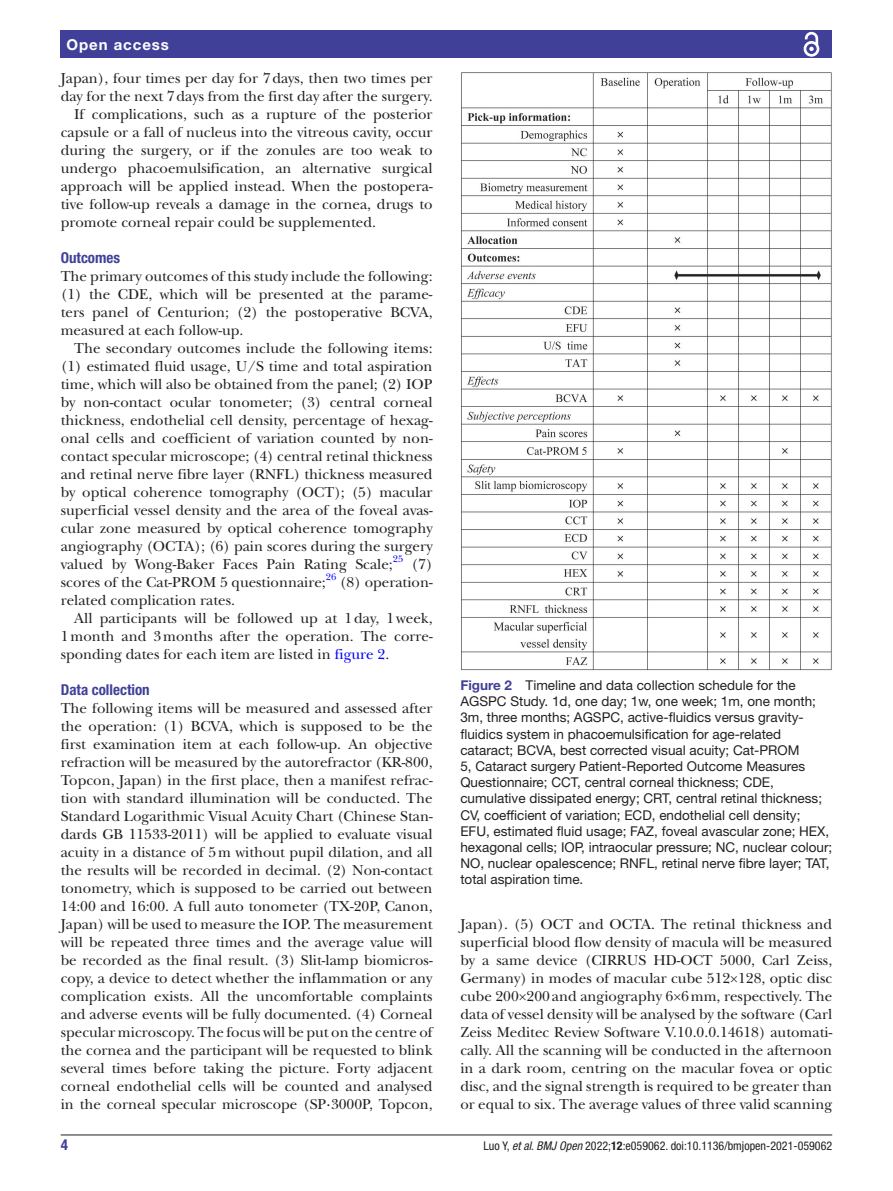
<style>
.page{position:relative;width:893px;height:1191px;background:#fff}
.page>*{position:absolute;margin:0;border:0;box-sizing:border-box;transform-origin:0 0}
.t1{font:15px/18px "New Baskerville";color:#231f20;text-align:justify}
.t2{font:700 condensed 15px "Helvetica Neue LT Std";color:#414099}
.t3{font:700 15px "Helvetica Neue LT Std";letter-spacing:.065em;color:#fff}
.t4{font:13.5px/16.2px "Helvetica Neue LT Std";color:#231f20}
.t5{font:condensed 12px "Helvetica Neue LT Std";color:#231f20}
.t6{font:9.9px "New Baskerville";color:#00f}
.s1{color:#00f}
.s2{font-weight:700;color:#414099}
.s3{font-style:italic}
.s4{font-weight:700}
</style>
<div class="page">
<hr style="left:61px;top:1134px;width:771px;height:1px;background:#231f20">
<div style="left:61px;top:31px;width:771px;height:27px;background:#414099"></div>
<svg style="left:803px;top:31px;width:17px;height:26px"></svg>
<img style="left:461px;top:73px;width:371px;height:598px">
<p class="t3" style="left:66px;top:35px;width:104px">Open access</p>
<p class="t1" style="left:61px;top:69px;width:373px">Japan), four times per day for 7days, then two times per</p>
<p class="t1" style="left:61px;top:87px;width:373px">day for the next 7days from the first day after the surgery.</p>
<p class="t1" style="left:74px;top:105px;width:360px">If complications, such as a rupture of the posterior</p>
<p class="t1" style="left:61px;top:123px;width:373px">capsule or a fall of nucleus into the vitreous cavity, occur</p>
<p class="t1" style="left:61px;top:141px;width:373px">during the surgery, or if the zonules are too weak to</p>
<p class="t1" style="left:61px;top:159px;width:373px">undergo phacoemulsification, an alternative surgical</p>
<p class="t1" style="left:61px;top:177px;width:373px">approach will be applied instead. When the postopera-</p>
<p class="t1" style="left:61px;top:195px;width:373px">tive follow-up reveals a damage in the cornea, drugs to</p>
<p class="t1" style="left:61px;top:213px;width:317px">promote corneal repair could be supplemented.</p>
<p class="t2" style="left:61px;top:249px;width:61px">Outcomes</p>
<p class="t1" style="left:61px;top:267px;width:373px">The primary outcomes of this study include the following: (1) the CDE, which will be presented at the parame&shy;ters panel of Centurion; (2) the postoperative BCVA, measured at each follow-up.</p>
<p class="t1" style="left:61px;top:339px;width:373px;text-indent:14px">The secondary outcomes include the following items: (1) estimated fluid usage, U/S time and total aspiration time, which will also be obtained from the panel; (2) IOP by non-contact ocular tonometer; (3) central corneal thickness, endothelial cell density, percentage of hexag&shy;onal cells and coefficient of variation counted by non&shy;contact specular microscope; (4) central retinal thickness and retinal nerve fibre layer (RNFL) thickness measured by optical coherence tomography (OCT); (5) macular superficial vessel density and the area of the foveal avas&shy;cular zone measured by optical coherence tomography angiography (OCTA); (6) pain scores during the surgery valued by Wong-Baker Faces Pain Rating Scale;</p>
<p class="t6" style="left:393px;top:553px;width:12px">25</p>
<p class="t1" style="left:412px;top:555px;width:22px">(7)</p>
<p class="t1" style="left:61px;top:573px;width:267px">scores of the Cat-PROM 5 questionnaire;</p>
<p class="t6" style="left:326px;top:571px;width:12px">26</p>
<p class="t1" style="left:340px;top:573px;width:94px">(8) operation-</p>
<p class="t1" style="left:61px;top:591px;width:176px">related complication rates.</p>
<p class="t1" style="left:74px;top:609px;width:360px">All participants will be followed up at 1day, 1week,</p>
<p class="t1" style="left:61px;top:627px;width:373px">1month and 3months after the operation. The corre-</p>
<p class="t1" style="left:61px;top:645px;width:330px">sponding dates for each item are listed in <span class="s1">figure 2</span>.</p>
<p class="t2" style="left:61px;top:681px;width:91px">Data collection</p>
<p class="t1" style="left:61px;top:699px;width:373px">The following items will be measured and assessed after the operation: (1) BCVA, which is supposed to be the first examination item at each follow-up. An objective refraction will be measured by the autorefractor (KR-800, Topcon, Japan) in the first place, then a manifest refrac&shy;tion with standard illumination will be conducted. The Standard Logarithmic Visual Acuity Chart (Chinese Stan&shy;dards GB 11533-2011) will be applied to evaluate visual acuity in a distance of 5m without pupil dilation, and all the results will be recorded in decimal. (2) Non-contact tonometry, which is supposed to be carried out between 14:00 and 16:00. A full auto tonometer (TX-20P, Canon, Japan) will be used to measure the IOP. The measurement will be repeated three times and the average value will be recorded as the final result. (3) Slit-lamp biomicros&shy;copy, a device to detect whether the inflammation or any complication exists. All the uncomfortable complaints and adverse events will be fully documented. (4) Corneal specular microscopy. The focus will be put on the centre of the cornea and the participant will be requested to blink several times before taking the picture. Forty adjacent corneal endothelial cells will be counted and analysed in the corneal specular microscope (SP·3000P, Topcon,</p>
<p class="t4" style="left:460px;top:677px;width:373px"><span class="s2">Figure 2</span> Timeline and data collection schedule for the AGSPC Study. 1d, one day; 1w, one week; 1m, one month; 3m, three months; AGSPC, active-fluidics versus gravity&shy;fluidics system in phacoemulsification for age-related cataract; BCVA, best corrected visual acuity; Cat-PROM<br>5, Cataract surgery Patient-Reported Outcome Measures Questionnaire; CCT, central corneal thickness; CDE, cumulative dissipated energy; CRT, central retinal thickness; CV, coefficient of variation; ECD, endothelial cell density; EFU, estimated fluid usage; FAZ, foveal avascular zone; HEX, hexagonal cells; IOP, intraocular pressure; NC, nuclear colour; NO, nuclear opalescence; RNFL, retinal nerve fibre layer; TAT, total aspiration time.</p>
<p class="t1" style="left:460px;top:915px;width:373px">Japan). (5) OCT and OCTA. The retinal thickness and superficial blood flow density of macula will be measured by a same device (CIRRUS HD-OCT 5000, Carl Zeiss, Germany) in modes of macular cube 512×128, optic disc cube 200×200and angiography 6×6mm, respectively. The data of vessel density will be analysed by the software (Carl Zeiss Meditec Review Software V.10.0.0.14618) automati&shy;cally. All the scanning will be conducted in the afternoon in a dark room, centring on the macular fovea or optic disc, and the signal strength is required to be greater than or equal to six. The average values of three valid scanning</p>
<p class="t2" style="left:61px;top:1135px;width:9px">4</p>
<p class="t5" style="left:483px;top:1138px;width:350px">Luo Y, <span class="s3">et al</span>. <span class="s3">BMJ Open</span> 2022;<span class="s4">12</span>:e059062. doi:10.1136/bmjopen-2021-059062</p>
</div>
